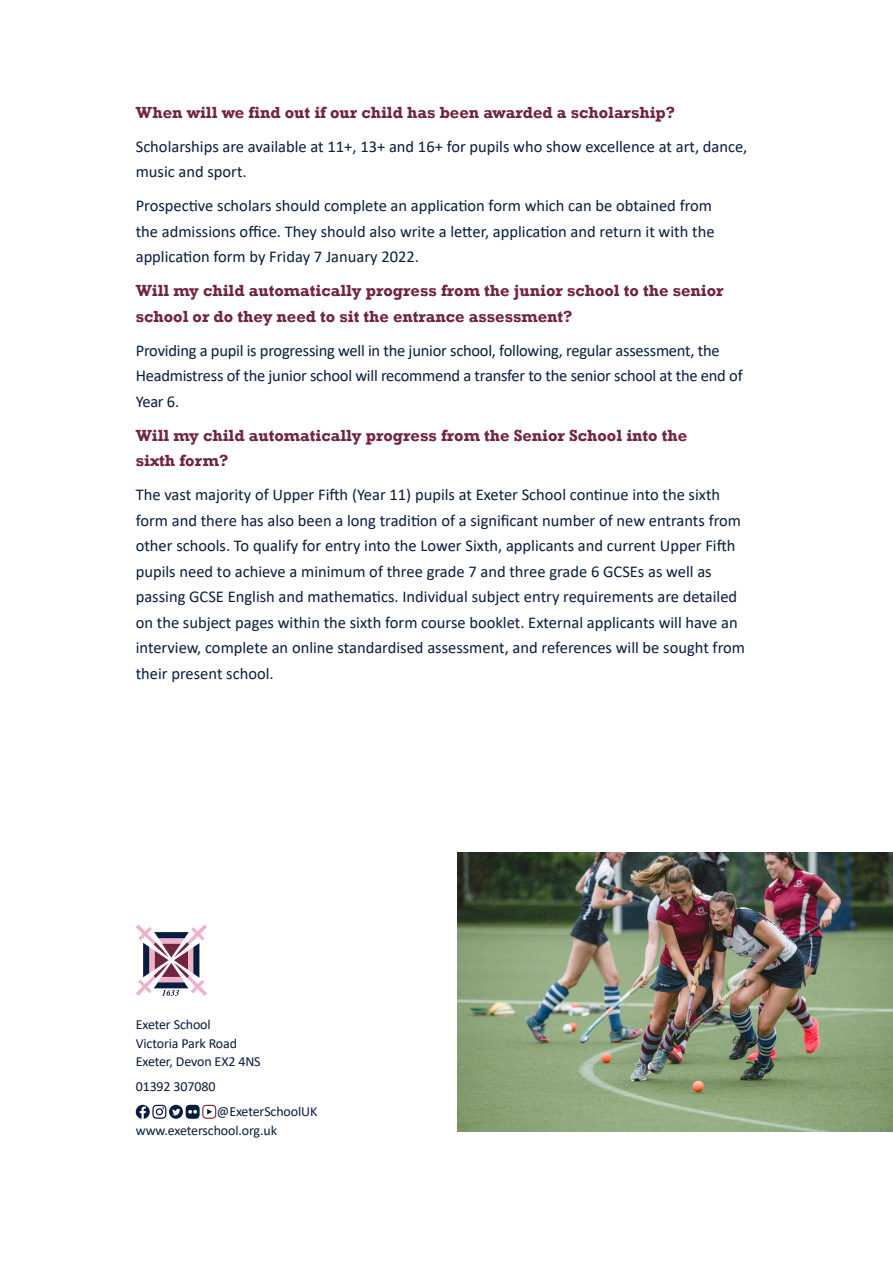
<style>
.page{position:relative;width:893px;height:1263px;background:#fff}
.page>*{position:absolute;margin:0;border:0;box-sizing:border-box;transform-origin:0 0}
.t1{font:16.5px/25.5px "Calibri";color:#081d3e}
.t2{font:700 16.5px/25.5px "Rockwell";color:#72243d}
.t3{font:13.8px "Calibri";letter-spacing:-.01em;color:#081d3e}
</style>
<div class="page">
<svg style="left:136px;top:924px;width:71px;height:72px"></svg>
<svg style="left:136px;top:1104px;width:81px;height:15px"></svg>
<img style="left:457px;top:853px;width:436px;height:279px">
<p class="t2" style="left:136px;top:99px;width:541px">When will we find out if our child has been awarded a scholarship?</p>
<p class="t1" style="left:136px;top:133px;width:613px">Scholarships are available at 11+, 13+ and 16+ for pupils who show excellence at art, dance, music and sport.</p>
<p class="t1" style="left:136px;top:193px;width:580px">Prospective scholars should complete an application form which can be obtained from the admissions office. They should also write a letter, application and return it with the application form by Friday 7 January 2022.</p>
<p class="t2" style="left:136px;top:278px;width:589px">Will my child automatically progress from the junior school to the senior school or do they need to sit the entrance assessment?</p>
<p class="t1" style="left:136px;top:337px;width:608px">Providing a pupil is progressing well in the junior school, following, regular assessment, the<br>Headmistress of the junior school will recommend a transfer to the senior school at the end of<br>Year 6.</p>
<p class="t2" style="left:136px;top:422px;width:553px">Will my child automatically progress from the Senior School into the sixth form?</p>
<p class="t1" style="left:136px;top:482px;width:611px">The vast majority of Upper Fifth (Year 11) pupils at Exeter School continue into the sixth form and there has also been a long tradition of a significant number of new entrants from other schools. To qualify for entry into the Lower Sixth, applicants and current Upper Fifth pupils need to achieve a minimum of three grade 7 and three grade 6 GCSEs as well as passing GCSE English and mathematics. Individual subject entry requirements are detailed on the subject pages within the sixth form course booklet. External applicants will have an interview, complete an online standardised assessment, and references will be sought from their present school.</p>
<p class="t3" style="left:136px;top:1015px;width:76px">Exeter School</p>
<p class="t3" style="left:136px;top:1034px;width:103px">Victoria Park Road</p>
<p class="t3" style="left:136px;top:1052px;width:126px">Exeter, Devon EX2 4NS</p>
<p class="t3" style="left:136px;top:1077px;width:81px">01392 307080</p>
<p class="t3" style="left:217px;top:1102px;width:102px">@ExeterSchoolUK</p>
<p class="t3" style="left:136px;top:1121px;width:143px">www.exeterschool.org.uk</p>
</div>
